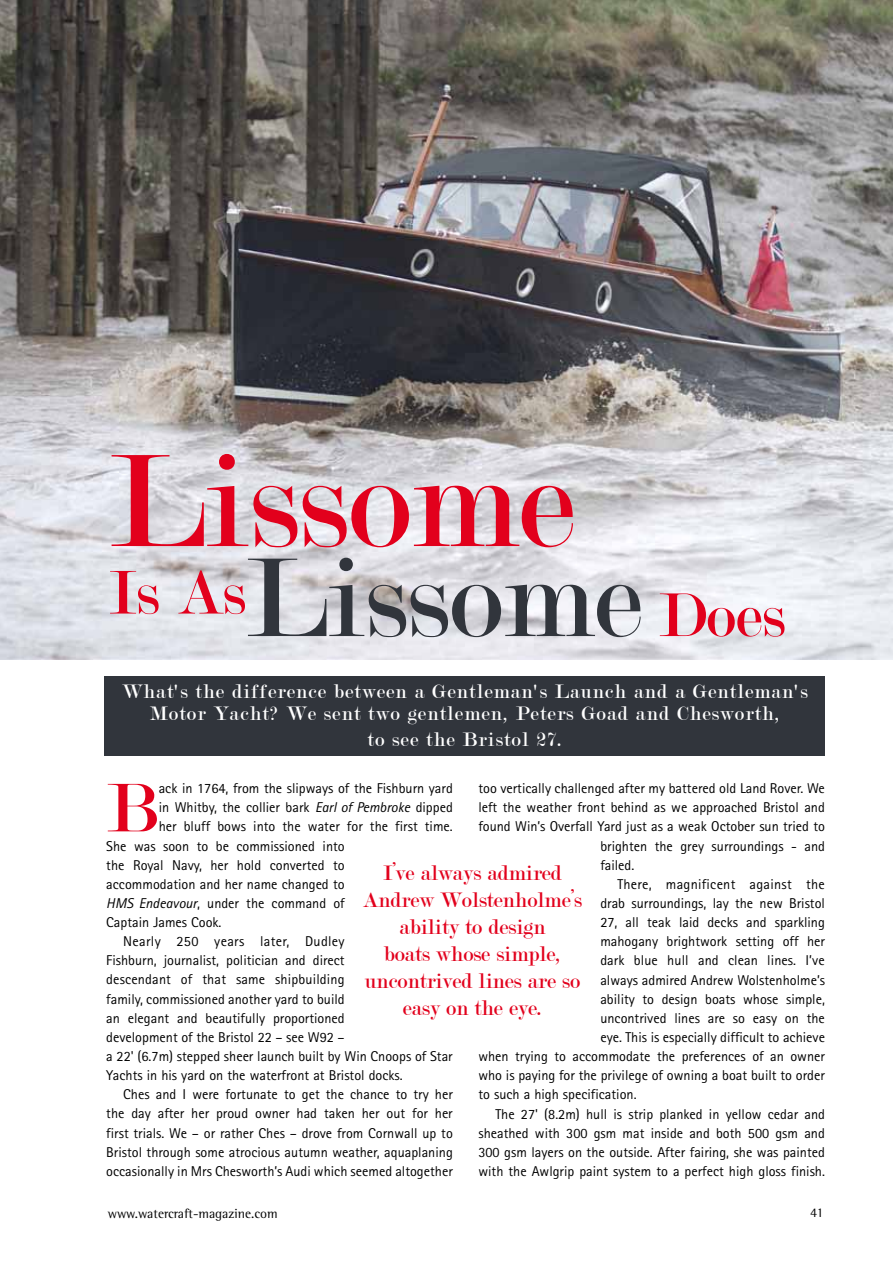
<style>
.page{position:relative;width:893px;height:1263px;background:#fff}
.page>*{position:absolute;margin:0;border:0;box-sizing:border-box;transform-origin:0 0}
.t1{font:141px "Modern";color:#e2001c}
.t2{font:73.65px "Modern";color:#e2001c}
.t3{font:66px "Modern";color:#e2001c}
.t4{font:22.5px/27px "Modern";color:#e2001c;text-align:center}
.t5{font:21px/22.5px "Modern";letter-spacing:.05em;color:#fff;text-align:center}
.t6{font:14.25px "Rotis Sans Serif";color:#000}
.t7{font:14.25px "Rotis Sans Serif";letter-spacing:.02em;color:#000}
.t8{font:13.5px "Rotis Semi Serif";color:#000}
.s1{font-size:120px;color:#31353c}
.s2{font-style:italic}
</style>
<div class="page">
<img style="left:0;top:0;width:893px;height:659px">
<div style="left:105px;top:676px;width:720px;height:80px;background:#31353c"></div>
<h1 class="t1" style="left:109px;top:431px;width:467px">Lissome</h1>
<h3 class="t3" style="left:109px;top:571px;width:678px">Is As<span class="s1">Lissome</span> Does</h3>
<h3 class="t5" style="left:122px;top:680px;width:687px">What's the difference between a Gentleman's Launch and a Gentleman's<br>Motor Yacht? We sent two gentlemen, Peters Goad and Chesworth,</h3>
<h3 class="t5" style="left:367px;top:728px;width:196px">to see the Bristol 27.</h3>
<h2 class="t2" style="left:106px;top:771px;width:54px">B</h2>
<p class="t6" style="left:159px;top:780px;width:296px">ack in 1764, from the slipways of the Fishburn yard</p>
<p class="t6" style="left:478px;top:780px;width:348px">too vertically challenged after my battered old Land Rover. We</p>
<p class="t6" style="left:478px;top:799px;width:348px">left the weather front behind as we approached Bristol and</p>
<p class="t6" style="left:478px;top:818px;width:348px">found Win’s Overfall Yard just as a weak October sun tried to</p>
<p class="t6" style="left:600px;top:837px;width:226px">brighten the grey surroundings - and</p>
<p class="t6" style="left:600px;top:856px;width:36px">failed.</p>
<p class="t7" style="left:617px;top:876px;width:209px">There, magnificent against the</p>
<p class="t6" style="left:600px;top:895px;width:226px">drab surroundings, lay the new Bristol</p>
<p class="t6" style="left:600px;top:914px;width:226px">27, all teak laid decks and sparkling</p>
<p class="t6" style="left:600px;top:933px;width:226px">mahogany brightwork setting off her</p>
<p class="t6" style="left:600px;top:952px;width:226px">dark blue hull and clean lines. I’ve</p>
<p class="t6" style="left:600px;top:971px;width:226px">always admired Andrew Wolstenholme’s</p>
<p class="t6" style="left:600px;top:990px;width:226px">ability to design boats whose simple,</p>
<p class="t6" style="left:600px;top:1009px;width:226px">uncontrived lines are so easy on the</p>
<p class="t6" style="left:600px;top:1029px;width:226px">eye. This is especially difficult to achieve</p>
<p class="t6" style="left:478px;top:1048px;width:348px">when trying to accommodate the preferences of an owner</p>
<p class="t6" style="left:478px;top:1067px;width:348px">who is paying for the privilege of owning a boat built to order</p>
<p class="t6" style="left:478px;top:1086px;width:160px">to such a high specification.</p>
<p class="t6" style="left:495px;top:1105px;width:331px">The 27' (8.2m) hull is strip planked in yellow cedar and</p>
<p class="t6" style="left:478px;top:1124px;width:348px">sheathed with 300 gsm mat inside and both 500 gsm and</p>
<p class="t6" style="left:478px;top:1143px;width:348px">300 gsm layers on the outside. After fairing, she was painted</p>
<p class="t6" style="left:478px;top:1163px;width:348px">with the Awlgrip paint system to a perfect high gloss finish.</p>
<p class="t6" style="left:159px;top:799px;width:296px">in Whitby, the collier bark <span class="s2">Earl of Pembroke</span> dipped</p>
<p class="t6" style="left:159px;top:818px;width:296px">her bluff bows into the water for the first time.</p>
<p class="t6" style="left:106px;top:837px;width:240px">She was soon to be commissioned into</p>
<p class="t6" style="left:106px;top:856px;width:240px">the Royal Navy, her hold converted to</p>
<p class="t6" style="left:106px;top:875px;width:240px">accommodation and her name changed to</p>
<p class="t6" style="left:106px;top:895px;width:240px"><span class="s2">HMS Endeavour</span>, under the command of</p>
<p class="t6" style="left:106px;top:914px;width:117px">Captain James Cook.</p>
<p class="t7" style="left:123px;top:933px;width:223px">Nearly 250 years later, Dudley</p>
<p class="t6" style="left:106px;top:952px;width:240px">Fishburn, journalist, politician and direct</p>
<p class="t6" style="left:106px;top:971px;width:240px">descendant of that same shipbuilding</p>
<p class="t6" style="left:106px;top:990px;width:240px">family, commissioned another yard to build</p>
<p class="t6" style="left:106px;top:1009px;width:240px">an elegant and beautifully proportioned</p>
<p class="t6" style="left:106px;top:1029px;width:240px">development of the Bristol 22 – see W92 –</p>
<p class="t6" style="left:106px;top:1048px;width:348px">a 22' (6.7m) stepped sheer launch built by Win Cnoops of Star</p>
<p class="t6" style="left:106px;top:1067px;width:298px">Yachts in his yard on the waterfront at Bristol docks.</p>
<p class="t6" style="left:123px;top:1086px;width:331px">Ches and I were fortunate to get the chance to try her</p>
<p class="t6" style="left:106px;top:1105px;width:348px">the day after her proud owner had taken her out for her</p>
<p class="t6" style="left:106px;top:1124px;width:348px">first trials. We – or rather Ches – drove from Cornwall up to</p>
<p class="t6" style="left:106px;top:1143px;width:348px">Bristol through some atrocious autumn weather, aquaplaning</p>
<p class="t6" style="left:106px;top:1163px;width:348px">occasionally in Mrs Chesworth’s Audi which seemed altogether</p>
<h3 class="t4" style="left:363px;top:860px;width:221px">I’ve always admired<br>Andrew Wolstenholme’s ability to design<br>boats whose simple, uncontrived lines are so easy on the eye.</h3>
<p class="t8" style="left:108px;top:1206px;width:171px">www.watercraft-magazine.com</p>
<p class="t8" style="left:810px;top:1205px;width:15px">41</p>
</div>
